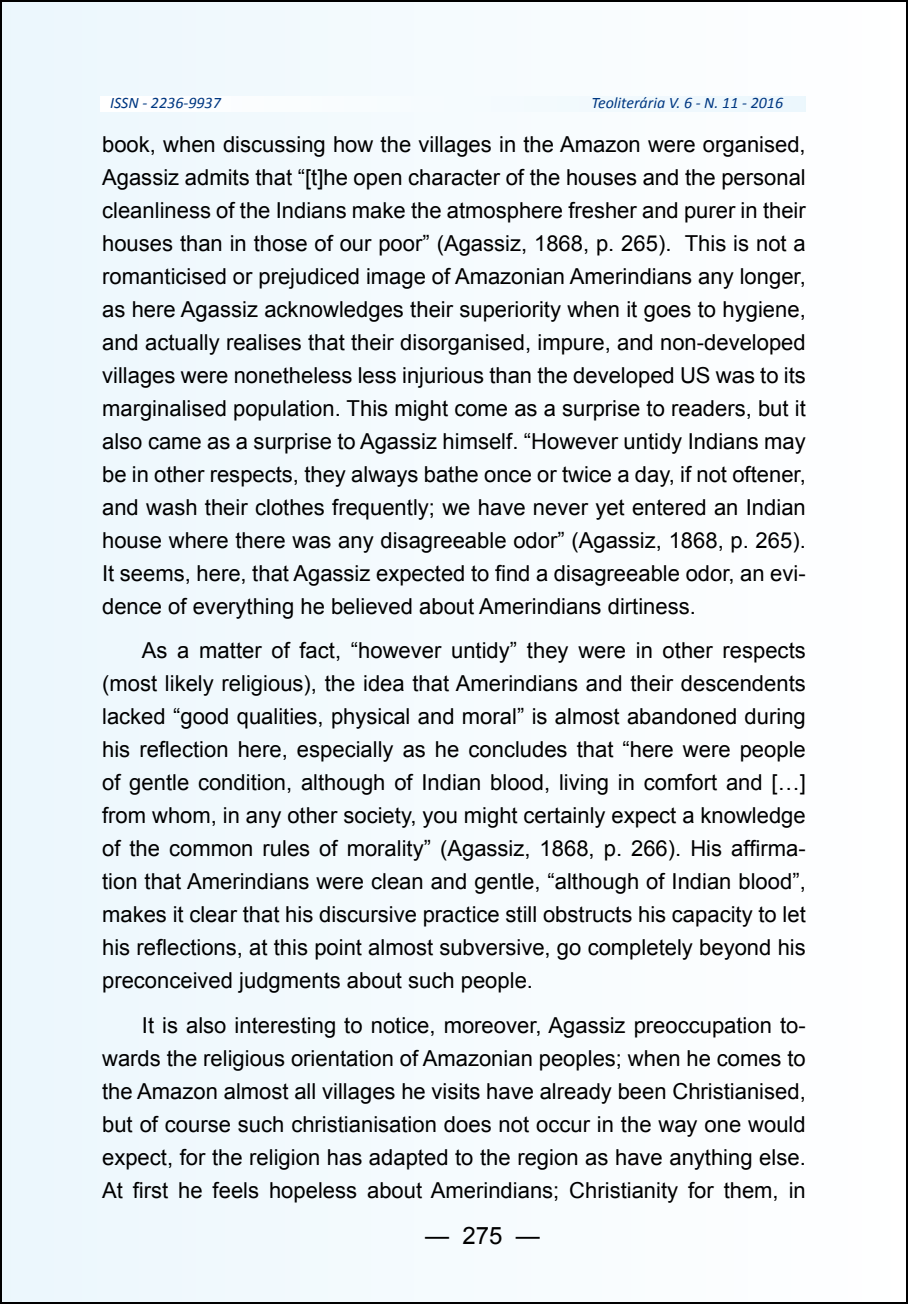
<style>
.page{position:relative;width:908px;height:1304px;background:#fff}
.page>*{position:absolute;margin:0;border:0;box-sizing:border-box;transform-origin:0 0}
.t1{font:24px "Arial";color:#000}
.t2{font:22px/33px "Arial";color:#000;text-align:justify}
.t3{font:italic 16px "Calibri";color:#003882}
</style>
<div class="page">
<div style="left:1px;top:1px;width:905px;height:1302px;background:#f5fbfe"></div>
<p class="t3" style="left:110px;top:93px;width:112px">ISSN - 2236-9937</p>
<p class="t3" style="left:591px;top:93px;width:193px">Teoliterária V. 6 - N. 11 - 2016</p>
<p class="t2" style="left:102px;top:128px;width:705px">book, when discussing how the villages in the Amazon were organised, Agassiz admits that “[t]he open character of the houses and the personal cleanliness of the Indians make the atmosphere fresher and purer in their houses than in those of our poor” (Agassiz, 1868, p. 265). This is not a romanticised or prejudiced image of Amazonian Amerindians any longer, as here Agassiz acknowledges their superiority when it goes to hygiene, and actually realises that their disorganised, impure, and non-developed villages were nonetheless less injurious than the developed US was to its marginalised population. This might come as a surprise to readers, but it also came as a surprise to Agassiz himself. “However untidy Indians may be in other respects, they always bathe once or twice a day, if not oftener, and wash their clothes frequently; we have never yet entered an Indian house where there was any disagreeable odor” (Agassiz, 1868, p. 265).<br>It seems, here, that Agassiz expected to find a disagreeable odor, an evi&shy;dence of everything he believed about Amerindians dirtiness.</p>
<p class="t2" style="left:102px;top:634px;width:704px;text-indent:40px">As a matter of fact, “however untidy” they were in other respects (most likely religious), the idea that Amerindians and their descendents lacked “good qualities, physical and moral” is almost abandoned during his reflection here, especially as he concludes that “here were people of gentle condition, although of Indian blood, living in comfort and […] from whom, in any other society, you might certainly expect a knowledge of the common rules of morality” (Agassiz, 1868, p. 266). His affirma&shy;tion that Amerindians were clean and gentle, “although of Indian blood”, makes it clear that his discursive practice still obstructs his capacity to let his reflections, at this point almost subversive, go completely beyond his preconceived judgments about such people.</p>
<p class="t2" style="left:102px;top:1009px;width:705px;text-indent:40px">It is also interesting to notice, moreover, Agassiz preoccupation to&shy;wards the religious orientation of Amazonian peoples; when he comes to the Amazon almost all villages he visits have already been Christianised, but of course such christianisation does not occur in the way one would expect, for the religion has adapted to the region as have anything else.<br>At first he feels hopeless about Amerindians; Christianity for them, in</p>
<p class="t1" style="left:425px;top:1219px;width:116px">— 275 —</p>
</div>
